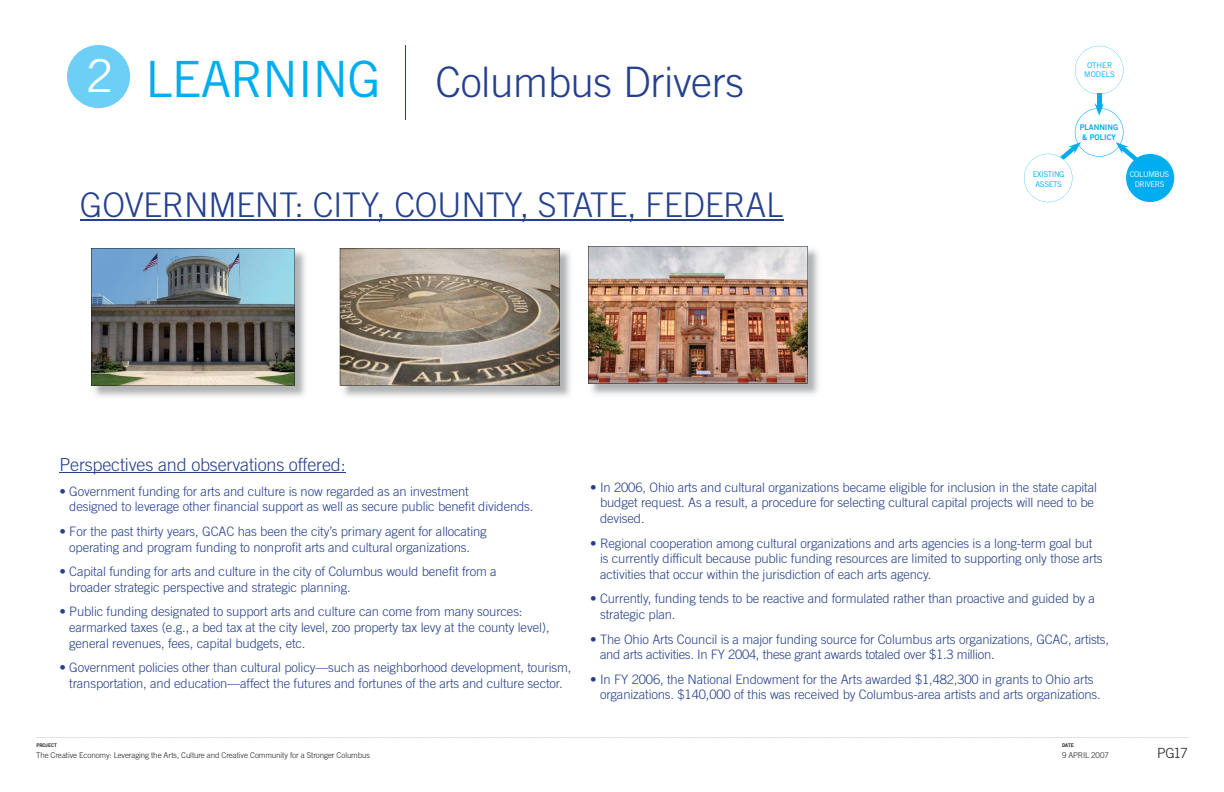
<style>
.page{position:relative;width:1224px;height:792px;background:#fff}
.page>*{position:absolute;margin:0;border:0;box-sizing:border-box;transform-origin:0 0}
.t1{font:300 42px "Trade Gothic";letter-spacing:-.01em;color:#25408e}
.t2{font:300 34px "Trade Gothic";letter-spacing:-.01em;color:#25408e}
.t3{font:300 18px "Trade Gothic";letter-spacing:-.01em;color:#25408e}
.t4{font:300 14px "Trade Gothic";color:#231f20}
.t5{font:300 13px/15.6px "Trade Gothic";letter-spacing:-.01em;color:#25408e}
.t6{font:300 8px "Trade Gothic";letter-spacing:-.015em;color:#231f20}
.t7{font:7.8px/9.4px "Trade Gothic Bold Two";color:#00adef;text-align:center}
.t8{font:7.8px/9.4px "Trade Gothic";letter-spacing:-.05em;color:#fff;text-align:center}
.t9{font:7.8px/9.4px "Trade Gothic";letter-spacing:-.05em;color:#00adef;text-align:center}
.t10{font:7.8px/9.4px "Trade Gothic";color:#00adef;text-align:center}
.t11{font:5px "Trade Gothic Bold Two";letter-spacing:-.01em;color:#231f20}
.s1{font-weight:400;font-size:45.5px;color:#fff}
.s2{font-weight:400;font-size:50px;color:#00adef}
</style>
<div class="page">
<hr style="left:405px;top:45px;width:1px;height:75px;background:#25408e">
<div style="left:67px;top:45px;width:63px;height:63px;background:#6ccff6;border-radius:50%"></div>
<hr style="left:80px;top:219px;width:703px;height:2px;background:#25408e">
<img style="left:591px;top:249px;width:227px;height:146px">
<img style="left:588px;top:246px;width:220px;height:138px">
<img style="left:343px;top:251px;width:227px;height:146px">
<svg style="left:340px;top:248px;width:220px;height:138px;background:#9c907f"></svg>
<img style="left:94px;top:251px;width:211px;height:146px">
<img style="left:91px;top:248px;width:204px;height:138px">
<svg style="left:1075px;top:46px;width:48px;height:48px"></svg>
<hr style="left:1097px;top:94px;width:4px;height:14px;background:#00adef">
<div style="left:1126px;top:154px;width:48px;height:48px;background:#00adef;border-radius:50%"></div>
<svg style="left:1024px;top:103px;width:116px;height:99px"></svg>
<hr style="left:59px;top:473px;width:287px;height:1px;background:#25408e">
<h1 class="t1" style="left:86px;top:67px;width:660px"><span class="s1">2</span> <span class="s2">LEARNING</span> Columbus Drivers</h1>
<h2 class="t2" style="left:80px;top:192px;width:705px">GOVERNMENT: CITY, COUNTY, STATE, FEDERAL</h2>
<p class="t10" style="left:1084px;top:61px;width:32px">OTHER<br>MODELS</p>
<p class="t9" style="left:1033px;top:170px;width:33px">EXISTING<br>ASSETS</p>
<p class="t7" style="left:1080px;top:123px;width:40px">PLANNING &amp; POLICY</p>
<p class="t8" style="left:1130px;top:170px;width:41px">COLUMBUS<br>DRIVERS</p>
<h3 class="t3" style="left:59px;top:458px;width:288px">Perspectives and observations offered:</h3>
<p class="t5" style="left:69px;top:484px;width:466px;text-indent:-10px">• Government funding for arts and culture is now regarded as an investment<br>designed to leverage other financial support as well as secure public benefit dividends.</p>
<p class="t5" style="left:59px;top:525px;width:429px;text-align:center">• For the past thirty years, GCAC has been the city’s primary agent for allocating operating and program funding to nonprofit arts and cultural organizations.</p>
<p class="t5" style="left:69px;top:565px;width:429px;text-indent:-10px">• Capital funding for arts and culture in the city of Columbus would benefit from a broader strategic perspective and strategic planning.</p>
<p class="t5" style="left:69px;top:605px;width:482px;text-indent:-10px">• Public funding designated to support arts and culture can come from many sources: earmarked taxes (e.g., a bed tax at the city level, zoo property tax levy at the county level), general revenues, fees, capital budgets, etc.</p>
<p class="t5" style="left:59px;top:661px;width:513px;text-align:center">• Government policies other than cultural policy—such as neighborhood development, tourism, transportation, and education—affect the futures and fortunes of the arts and culture sector.</p>
<p class="t5" style="left:600px;top:481px;width:498px;text-indent:-10px">• In 2006, Ohio arts and cultural organizations became eligible for inclusion in the state capital budget request. As a result, a procedure for selecting cultural capital projects will need to be devised.</p>
<p class="t5" style="left:600px;top:536px;width:504px;text-indent:-10px">• Regional cooperation among cultural organizations and arts agencies is a long-term goal but is currently difficult because public funding resources are limited to supporting only those arts activities that occur within the jurisdiction of each arts agency.</p>
<p class="t5" style="left:600px;top:592px;width:497px;text-indent:-10px">• Currently, funding tends to be reactive and formulated rather than proactive and guided by a strategic plan.</p>
<p class="t5" style="left:600px;top:632px;width:510px;text-indent:-10px">• The Ohio Arts Council is a major funding source for Columbus arts organizations, GCAC, artists, and arts activities. In FY 2004, these grant awards totaled over $1.3 million.</p>
<p class="t5" style="left:600px;top:673px;width:502px;text-indent:-10px">• In FY 2006, the National Endowment for the Arts awarded $1,482,300 in grants to Ohio arts organizations. $140,000 of this was received by Columbus-area artists and arts organizations.</p>
<p class="t11" style="left:36px;top:743px;width:22px">PROJECT</p>
<p class="t11" style="left:1062px;top:743px;width:13px">DATE</p>
<p class="t6" style="left:36px;top:752px;width:335px">The Creative Economy: Leveraging the Arts, Culture and Creative Community for a Stronger Columbus</p>
<p class="t6" style="left:1062px;top:752px;width:48px">9 APRIL 2007</p>
<p class="t4" style="left:1157px;top:747px;width:32px">PG17</p>
</div>
